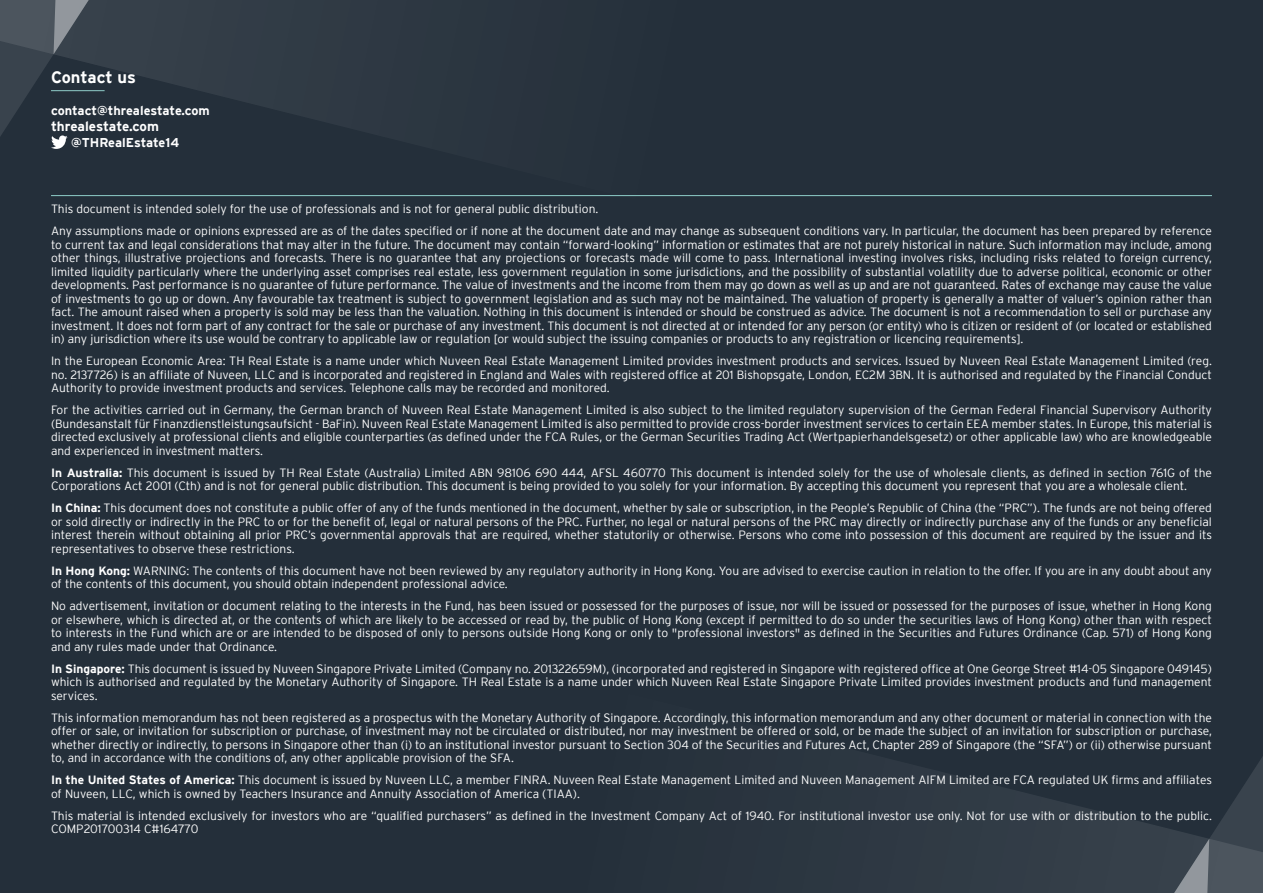
<style>
.page{position:relative;width:1263px;height:893px;background:#242f3a}
.page>*{position:absolute;margin:0;border:0;box-sizing:border-box;transform-origin:0 0}
.t1{font:700 16.5px "Interstate";color:#fff}
.t2{font:700 13.5px "Interstate";letter-spacing:-.005em;color:#fff}
.t3{font:700 12.75px "Interstate";color:#fff}
.t4{font:300 12px/13.5px "Interstate";color:#fff;text-align:justify}
.s1{font-weight:700}
</style>
<div class="page">
<svg style="left:887px;top:757px;width:376px;height:136px;fill:#303a44"></svg>
<svg style="left:1093px;top:839px;width:116px;height:54px;background:#434c56"></svg>
<svg style="left:0;top:0;width:738px;height:197px"></svg>
<svg style="left:54px;top:0;width:115px;height:54px;background:#434c56"></svg>
<hr style="left:51px;top:195px;width:1161px;height:1px;background:#8fceca">
<svg style="left:51px;top:135px;width:17px;height:14px"></svg>
<hr style="left:51px;top:90px;width:54px;height:1px;background:#8fceca">
<h1 class="t1" style="left:51px;top:68px;width:87px">Contact us</h1>
<p class="t3" style="left:51px;top:103px;width:160px">contact@threalestate.com</p>
<p class="t2" style="left:51px;top:118px;width:109px">threalestate.com</p>
<p class="t3" style="left:71px;top:135px;width:110px">@THRealEstate14</p>
<p class="t4" style="left:51px;top:198px;width:1162px;line-height:22px">This document is intended solely for the use of professionals and is not for general public distribution.<br>Any assumptions made or opinions expressed are as of the dates specified or if none at the document date and may change as subsequent conditions vary. In particular, the document has been prepared by reference</p>
<p class="t4" style="left:51px;top:237px;width:1162px">to current tax and legal considerations that may alter in the future. The document may contain “forward-looking” information or estimates that are not purely historical in nature. Such information may include, among other things, illustrative projections and forecasts. There is no guarantee that any projections or forecasts made will come to pass. International investing involves risks, including risks related to foreign currency, limited liquidity particularly where the underlying asset comprises real estate, less government regulation in some jurisdictions, and the possibility of substantial volatility due to adverse political, economic or other developments. Past performance is no guarantee of future performance. The value of investments and the income from them may go down as well as up and are not guaranteed. Rates of exchange may cause the value of investments to go up or down. Any favourable tax treatment is subject to government legislation and as such may not be maintained. The valuation of property is generally a matter of valuer’s opinion rather than fact. The amount raised when a property is sold may be less than the valuation. Nothing in this document is intended or should be construed as advice. The document is not a recommendation to sell or purchase any investment. It does not form part of any contract for the sale or purchase of any investment. This document is not directed at or intended for any person (or entity) who is citizen or resident of (or located or established in) any jurisdiction where its use would be contrary to applicable law or regulation [or would subject the issuing companies or products to any registration or licencing requirements].</p>
<p class="t4" style="left:51px;top:354px;width:1162px">In the European Economic Area: TH Real Estate is a name under which Nuveen Real Estate Management Limited provides investment products and services. Issued by Nuveen Real Estate Management Limited (reg. no. 2137726) is an affiliate of Nuveen, LLC and is incorporated and registered in England and Wales with registered office at 201 Bishopsgate, London, EC2M 3BN. It is authorised and regulated by the Financial Conduct Authority to provide investment products and services. Telephone calls may be recorded and monitored.</p>
<p class="t4" style="left:51px;top:403px;width:1162px">For the activities carried out in Germany, the German branch of Nuveen Real Estate Management Limited is also subject to the limited regulatory supervision of the German Federal Financial Supervisory Authority (Bundesanstalt für Finanzdienstleistungsaufsicht - BaFin). Nuveen Real Estate Management Limited is also permitted to provide cross-border investment services to certain EEA member states. In Europe, this material is directed exclusively at professional clients and eligible counterparties (as defined under the FCA Rules, or the German Securities Trading Act (Wertpapierhandelsgesetz) or other applicable law) who are knowledgeable and experienced in investment matters.</p>
<p class="t4" style="left:51px;top:465px;width:1162px"><span class="s1">In Australia:</span> This document is issued by TH Real Estate (Australia) Limited ABN 98106 690 444, AFSL 460770 This document is intended solely for the use of wholesale clients, as defined in section 761G of the<br>Corporations Act 2001 (Cth) and is not for general public distribution. This document is being provided to you solely for your information. By accepting this document you represent that you are a wholesale client.</p>
<p class="t4" style="left:51px;top:501px;width:1162px"><span class="s1">In China:</span> This document does not constitute a public offer of any of the funds mentioned in the document, whether by sale or subscription, in the People’s Republic of China (the “PRC”). The funds are not being offered or sold directly or indirectly in the PRC to or for the benefit of, legal or natural persons of the PRC. Further, no legal or natural persons of the PRC may directly or indirectly purchase any of the funds or any beneficial interest therein without obtaining all prior PRC’s governmental approvals that are required, whether statutorily or otherwise. Persons who come into possession of this document are required by the issuer and its representatives to observe these restrictions.</p>
<p class="t4" style="left:51px;top:563px;width:1162px"><span class="s1">In Hong Kong:</span> WARNING: The contents of this document have not been reviewed by any regulatory authority in Hong Kong. You are advised to exercise caution in relation to the offer. If you are in any doubt about any of the contents of this document, you should obtain independent professional advice.</p>
<p class="t4" style="left:51px;top:599px;width:1162px">No advertisement, invitation or document relating to the interests in the Fund, has been issued or possessed for the purposes of issue, nor will be issued or possessed for the purposes of issue, whether in Hong Kong or elsewhere, which is directed at, or the contents of which are likely to be accessed or read by, the public of Hong Kong (except if permitted to do so under the securities laws of Hong Kong) other than with respect to interests in the Fund which are or are intended to be disposed of only to persons outside Hong Kong or only to "professional investors" as defined in the Securities and Futures Ordinance (Cap. 571) of Hong Kong and any rules made under that Ordinance.</p>
<p class="t4" style="left:51px;top:662px;width:1162px"><span class="s1">In Singapore:</span> This document is issued by Nuveen Singapore Private Limited (Company no. 201322659M), (incorporated and registered in Singapore with registered office at One George Street #14-05 Singapore 049145) which is authorised and regulated by the Monetary Authority of Singapore. TH Real Estate is a name under which Nuveen Real Estate Singapore Private Limited provides investment products and fund management services.</p>
<p class="t4" style="left:51px;top:711px;width:1162px">This information memorandum has not been registered as a prospectus with the Monetary Authority of Singapore. Accordingly, this information memorandum and any other document or material in connection with the offer or sale, or invitation for subscription or purchase, of investment may not be circulated or distributed, nor may investment be offered or sold, or be made the subject of an invitation for subscription or purchase, whether directly or indirectly, to persons in Singapore other than (i) to an institutional investor pursuant to Section 304 of the Securities and Futures Act, Chapter 289 of Singapore (the “SFA”) or (ii) otherwise pursuant to, and in accordance with the conditions of, any other applicable provision of the SFA.</p>
<p class="t4" style="left:51px;top:773px;width:1162px"><span class="s1">In the United States of America:</span> This document is issued by Nuveen LLC, a member FINRA. Nuveen Real Estate Management Limited and Nuveen Management AIFM Limited are FCA regulated UK firms and affiliates of Nuveen, LLC, which is owned by Teachers Insurance and Annuity Association of America (TIAA).</p>
<p class="t4" style="left:51px;top:809px;width:1162px">This material is intended exclusively for investors who are “qualified purchasers” as defined in the Investment Company Act of 1940. For institutional investor use only. Not for use with or distribution to the public.<br>COMP201700314 C#164770</p>
</div>
